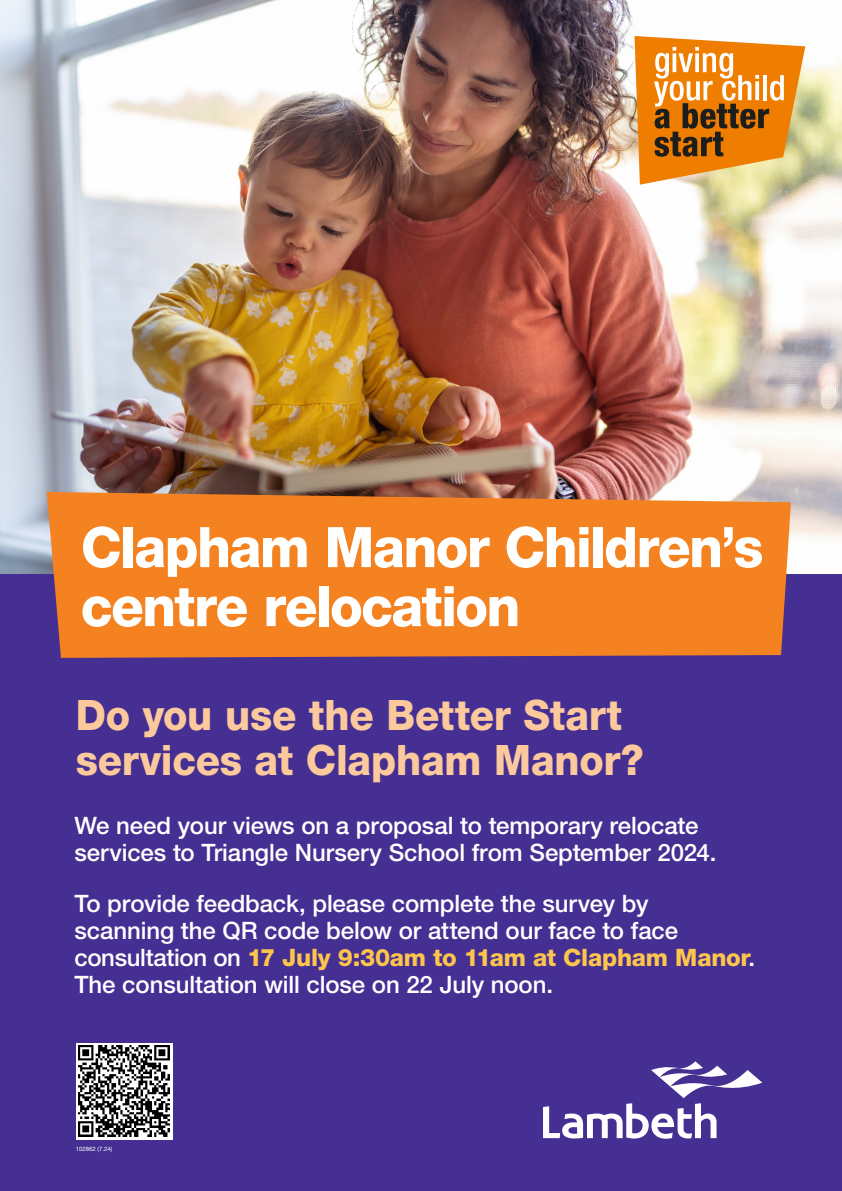
<style>
.page{position:relative;width:842px;height:1191px;background:#fff}
.page>*{position:absolute;margin:0;border:0;box-sizing:border-box;transform-origin:0 0}
.t1{font:800 56px/59px "Helvetica Neue LT Std";letter-spacing:-.03em;color:#fff;scale:.96 1}
.t2{font:800 42px/45px "Helvetica Neue LT Std";letter-spacing:-.005em;color:#fcc99d;scale:.95 1}
.t3{font:500 24px/27px "Helvetica Neue LT Std";letter-spacing:-.005em;color:#fff}
.t4{font:6px "Helvetica Neue LT Std";color:#fff}
.s1{font-weight:800;color:#fec54d}
</style>
<div class="page">
<img style="left:0;top:0;width:842px;height:574px">
<svg style="left:634px;top:36px;width:171px;height:149px;background:#db933d"></svg>
<div style="left:0;top:574px;width:842px;height:617px;background:#452f92"></div>
<div style="left:47px;top:492px;width:744px;height:166px;background:#f58220"></div>
<div style="left:76px;top:1042px;width:96px;height:97px;background:#fff"></div>
<img style="left:78px;top:1045px;width:92px;height:91px">
<svg style="left:543px;top:1061px;width:219px;height:77px"></svg>
<p class="t1" style="left:81px;top:517px;width:712px">Clapham Manor Children’s centre relocation</p>
<p class="t2" style="left:76px;top:692px;width:599px">Do you use the Better Start services at Clapham Manor?</p>
<p class="t3" style="left:74px;top:811px;width:643px">We need your views on a proposal to temporary relocate services to Triangle Nursery School from September 2024.</p>
<p class="t3" style="left:74px;top:889px;width:682px">To provide feedback, please complete the survey by<br>scanning the QR code below or attend our face to face consultation on <span class="s1">17 July 9:30am to 11am at Clapham Manor</span>.<br>The consultation will close on 22 July noon.</p>
<p class="t4" style="left:76px;top:1145px;width:38px">102862 (7.24)</p>
</div>
